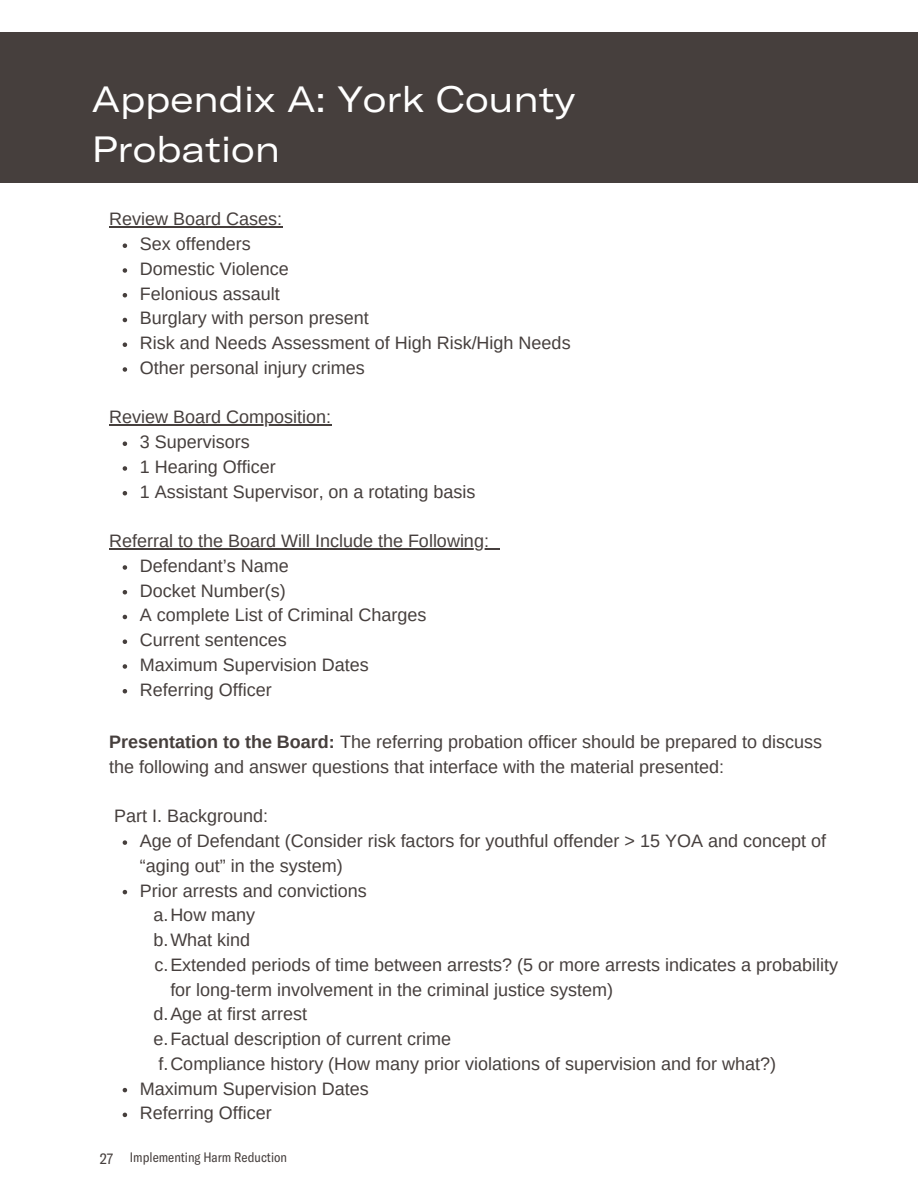
<style>
.page{position:relative;width:918px;height:1188px;background:#fff}
.page>*{position:absolute;margin:0;border:0;box-sizing:border-box;transform-origin:0 0}
.t1{font:expanded 36px/49.5px "GT America";color:#fff}
.t2{font:18px/24.8px "Arimo";color:#463f3d}
.t3{font:condensed 13.5px "GT America";color:#463f3d}
.s1{font-weight:700}
.s2{font-size:15px}
</style>
<div class="page">
<div style="left:0;top:32px;width:918px;height:151px;background:#463f3d"></div>
<hr style="left:109px;top:227px;width:173px;height:1px;background:#463f3d">
<svg style="left:123px;top:243px;width:4px;height:5px"></svg>
<svg style="left:123px;top:268px;width:4px;height:5px"></svg>
<svg style="left:123px;top:293px;width:4px;height:4px"></svg>
<svg style="left:123px;top:318px;width:4px;height:4px"></svg>
<svg style="left:123px;top:342px;width:4px;height:5px"></svg>
<svg style="left:123px;top:367px;width:4px;height:5px"></svg>
<hr style="left:109px;top:425px;width:222px;height:1px;background:#463f3d">
<svg style="left:123px;top:441px;width:4px;height:5px"></svg>
<svg style="left:123px;top:466px;width:4px;height:5px"></svg>
<svg style="left:123px;top:491px;width:4px;height:4px"></svg>
<hr style="left:109px;top:548px;width:380px;height:1px;background:#463f3d">
<svg style="left:123px;top:565px;width:4px;height:5px"></svg>
<svg style="left:123px;top:590px;width:4px;height:4px"></svg>
<svg style="left:123px;top:615px;width:4px;height:4px"></svg>
<svg style="left:123px;top:639px;width:4px;height:5px"></svg>
<svg style="left:123px;top:664px;width:4px;height:5px"></svg>
<svg style="left:123px;top:689px;width:4px;height:4px"></svg>
<svg style="left:123px;top:840px;width:4px;height:5px"></svg>
<svg style="left:123px;top:890px;width:4px;height:4px"></svg>
<svg style="left:123px;top:1088px;width:4px;height:4px"></svg>
<svg style="left:123px;top:1113px;width:4px;height:4px"></svg>
<h1 class="t1" style="left:92px;top:73px;width:485px">Appendix A: York County<br>Probation</h1>
<p class="t2" style="left:140px;top:207px;width:432px;text-indent:-31px">Review Board Cases:<br>Sex offenders<br>Domestic Violence<br>Felonious assault<br>Burglary with person present<br>Risk and Needs Assessment of High Risk/High Needs<br>Other personal injury crimes</p>
<p class="t2" style="left:140px;top:405px;width:337px;text-indent:-31px">Review Board Composition:<br>3 Supervisors<br>1 Hearing Officer<br>1 Assistant Supervisor, on a rotating basis</p>
<p class="t2" style="left:140px;top:529px;width:351px;text-indent:-31px">Referral to the Board Will Include the Following:<br>Defendant’s Name<br>Docket Number(s)<br>A complete List of Criminal Charges<br>Current sentences<br>Maximum Supervision Dates<br>Referring Officer</p>
<p class="t2" style="left:109px;top:730px;width:714px"><span class="s1">Presentation to the Board:</span> The referring probation officer should be prepared to discuss the following and answer questions that interface with the material presented:</p>
<p class="t2" style="left:114px;top:804px;width:155px">Part I. Background:</p>
<p class="t2" style="left:140px;top:829px;width:688px">Age of Defendant (Consider risk factors for youthful offender &gt; 15 YOA and concept of</p>
<p class="t2" style="left:140px;top:853px;width:204px">“aging out” in the system)</p>
<p class="t2" style="left:140px;top:878px;width:228px">Prior arrests and convictions</p>
<p class="t2" style="left:154px;top:903px;width:103px">a.How many</p>
<p class="t2" style="left:154px;top:928px;width:98px">b.What kind</p>
<p class="t2" style="left:155px;top:952px;width:685px">c.Extended periods of time between arrests? (5 or more arrests indicates a probability</p>
<p class="t2" style="left:170px;top:977px;width:444px">for long-term involvement in the criminal justice system)</p>
<p class="t2" style="left:154px;top:1002px;width:155px">d.Age at first arrest</p>
<p class="t2" style="left:154px;top:1027px;width:299px">e.Factual description of current crime</p>
<p class="t2" style="left:159px;top:1051px;width:619px">f.Compliance history (How many prior violations of supervision and for what?)</p>
<p class="t2" style="left:140px;top:1076px;width:230px">Maximum Supervision Dates</p>
<p class="t2" style="left:140px;top:1101px;width:133px">Referring Officer</p>
<p class="t3" style="left:100px;top:1149px;width:189px"><span class="s2">27</span> Implementing Harm Reduction</p>
</div>
